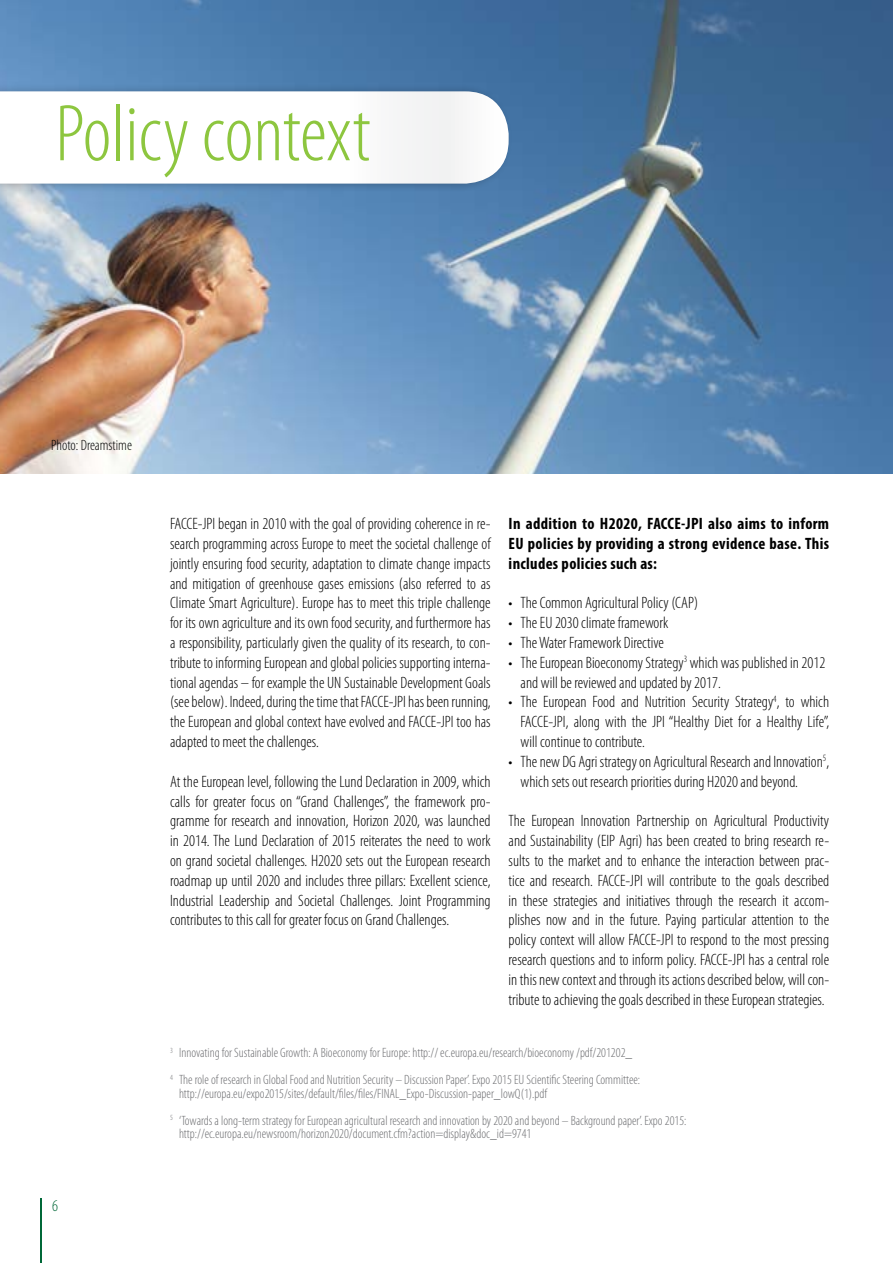
<style>
.page{position:relative;width:893px;height:1263px;background:#fff}
.page>*{position:absolute;margin:0;border:0;box-sizing:border-box;transform-origin:0 0}
.t1{font:300 condensed 81.3px "Myriad Pro";color:#8dc63f}
.t2{font:300 condensed 16.5px/19.8px "Myriad Pro";color:#000;text-align:justify}
.t3{font:700 condensed 16.5px/19.8px "Myriad Pro";letter-spacing:.02em;color:#000;text-align:justify}
.t4{font:300 condensed 16.5px "Myriad Pro";color:#006838}
.t5{font:300 condensed 15px "Myriad Pro";color:#000}
.t6{font:300 condensed 13.5px/27px "Myriad Pro";color:#6d6e71}
</style>
<div class="page">
<img style="left:0;top:0;width:893px;height:473px">
<div style="left:0;top:84px;width:513px;height:108px;background:#000;opacity:.25"></div>
<svg style="left:0;top:91px;width:509px;height:93px"></svg>
<hr style="left:40px;top:1198px;width:1px;height:65px;background:#006838">
<h1 class="t1" style="left:55px;top:90px;width:317px">Policy context</h1>
<p class="t5" style="left:51px;top:437px;width:82px">Photo: Dreamstime</p>
<p class="t4" style="left:52px;top:1197px;width:7px">6</p>
<p class="t2" style="left:170px;top:514px;width:322px">FACCE-JPI began in 2010 with the goal of providing coherence in re&shy;search programming across Europe to meet the societal challenge of jointly ensuring food security, adaptation to climate change impacts and mitigation of greenhouse gases emissions (also referred to as Climate Smart Agriculture). Europe has to meet this triple challenge for its own agriculture and its own food security, and furthermore has a responsibility, particularly given the quality of its research, to con&shy;tribute to informing European and global policies supporting interna&shy;tional agendas – for example the UN Sustainable Development Goals (see below). Indeed, during the time that FACCE-JPI has been running, the European and global context have evolved and FACCE-JPI too has adapted to meet the challenges.</p>
<p class="t2" style="left:170px;top:772px;width:322px">At the European level, following the Lund Declaration in 2009, which calls for greater focus on “Grand Challenges”, the framework pro&shy;gramme for research and innovation, Horizon 2020, was launched in 2014. The Lund Declaration of 2015 reiterates the need to work on grand societal challenges. H2020 sets out the European research roadmap up until 2020 and includes three pillars: Excellent science, Industrial Leadership and Societal Challenges. Joint Programming contributes to this call for greater focus on Grand Challenges.</p>
<p class="t3" style="left:509px;top:513px;width:322px">In addition to H2020, FACCE-JPI also aims to inform EU policies by providing a strong evidence base. This includes policies such as:</p>
<p class="t2" style="left:509px;top:593px;width:191px">• The Common Agricultural Policy (CAP)</p>
<p class="t2" style="left:509px;top:613px;width:161px">• The EU 2030 climate framework</p>
<p class="t2" style="left:509px;top:633px;width:157px">• The Water Framework Directive</p>
<p class="t2" style="left:521px;top:653px;width:306px;text-indent:-12px">• The European Bioeconomy Strategy<sup>3</sup> which was published in 2012 and will be reviewed and updated by 2017.</p>
<p class="t2" style="left:521px;top:692px;width:310px;text-indent:-12px">• The European Food and Nutrition Security Strategy<sup>4</sup>, to which FACCE-JPI, along with the JPI “Healthy Diet for a Healthy Life”, will continue to contribute.</p>
<p class="t2" style="left:521px;top:752px;width:310px;text-indent:-12px">• The new DG Agri strategy on Agricultural Research and Innovation<sup>5</sup>, which sets out research priorities during H2020 and beyond.</p>
<p class="t2" style="left:509px;top:811px;width:322px">The European Innovation Partnership on Agricultural Productivity and Sustainability (EIP Agri) has been created to bring research re&shy;sults to the market and to enhance the interaction between prac&shy;tice and research. FACCE-JPI will contribute to the goals described in these strategies and initiatives through the research it accom&shy;plishes now and in the future. Paying particular attention to the policy context will allow FACCE-JPI to respond to the most pressing research questions and to inform policy. FACCE-JPI has a central role in this new context and through its actions described below, will con&shy;tribute to achieving the goals described in these European strategies.</p>
<p class="t6" style="left:170px;top:1040px;width:472px"><sup>3</sup> Innovating for Sustainable Growth: A Bioeconomy for Europe: http:// ec.europa.eu/research/bioeconomy /pdf/201202_<br><sup>4</sup> The role of research in Global Food and Nutrition Security – Discussion Paper’. Expo 2015 EU Scientific Steering Committee:</p>
<p class="t6" style="left:170px;top:1080px;width:518px;text-indent:9px">http://europa.eu/expo2015/sites/default/files/files/FINAL_Expo-Discussion-paper_lowQ(1).pdf<br><sup>5</sup> ‘Towards a long-term strategy for European agricultural research and innovation by 2020 and beyond – Background paper’. Expo 2015:</p>
<p class="t6" style="left:179px;top:1121px;width:354px">http://ec.europa.eu/newsroom/horizon2020/document.cfm?action=display&amp;doc_id=9741</p>
</div>
